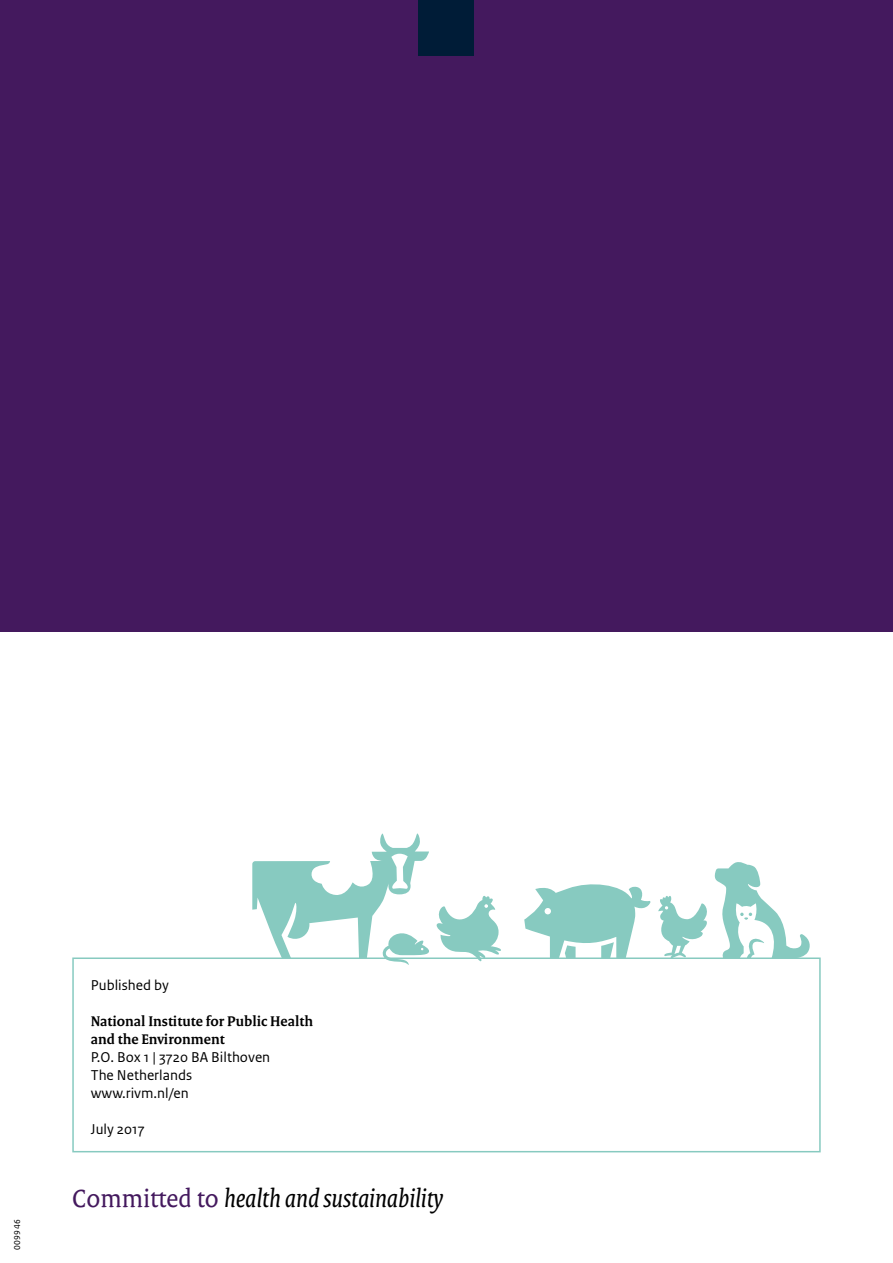
<style>
.page{position:relative;width:893px;height:1263px;background:#fff}
.page>*{position:absolute;margin:0;border:0;box-sizing:border-box;transform-origin:0 0}
._33_RIVM_Pay-off_A4{font:italic 27px "Rijksoverheid Serif";color:#000}
._10_RIVM_Broodtekst{font:15px "Rijksoverheid Sans Text";color:#000}
._10_RIVM_Broodtekst-2{font:700 15px "Rijksoverheid Serif";color:#000}
.t1{font:9px "Rijksoverheid Sans Text";letter-spacing:.05em;color:#000}
.s1{font-style:normal;color:#44195e}
</style>
<div class="page">
<div style="left:0;top:0;width:893px;height:631px;background:#44195e"></div>
<div style="left:419px;top:0;width:55px;height:55px;background:#001c37"></div>
<svg style="left:252px;top:833px;width:249px;height:132px"></svg>
<svg style="left:524px;top:884px;width:127px;height:73px"></svg>
<svg style="left:658px;top:862px;width:152px;height:95px"></svg>
<div style="left:72px;top:957px;width:749px;height:195px;border:2px solid #87cac0"></div>
<p class="t1" style="left:12px;top:1250px;width:32px;rotate:-90deg">009946</p>
<p class="_10_RIVM_Broodtekst" style="left:91px;top:976px;width:80px">Published by</p>
<p class="_10_RIVM_Broodtekst-2" style="left:91px;top:1012px;width:224px">National Institute for Public Health</p>
<p class="_10_RIVM_Broodtekst-2" style="left:91px;top:1030px;width:135px">and the Environment</p>
<p class="_10_RIVM_Broodtekst" style="left:91px;top:1048px;width:181px">P.O. Box 1 | 3720 BA Bilthoven</p>
<p class="_10_RIVM_Broodtekst" style="left:91px;top:1066px;width:103px">The Netherlands</p>
<p class="_10_RIVM_Broodtekst" style="left:91px;top:1084px;width:100px">www.rivm.nl/en</p>
<p class="_10_RIVM_Broodtekst" style="left:91px;top:1120px;width:55px">July 2017</p>
<p class="_33_RIVM_Pay-off_A4" style="left:72px;top:1182px;width:372px"><span class="s1">Committed to</span> health and sustainability</p>
</div>
